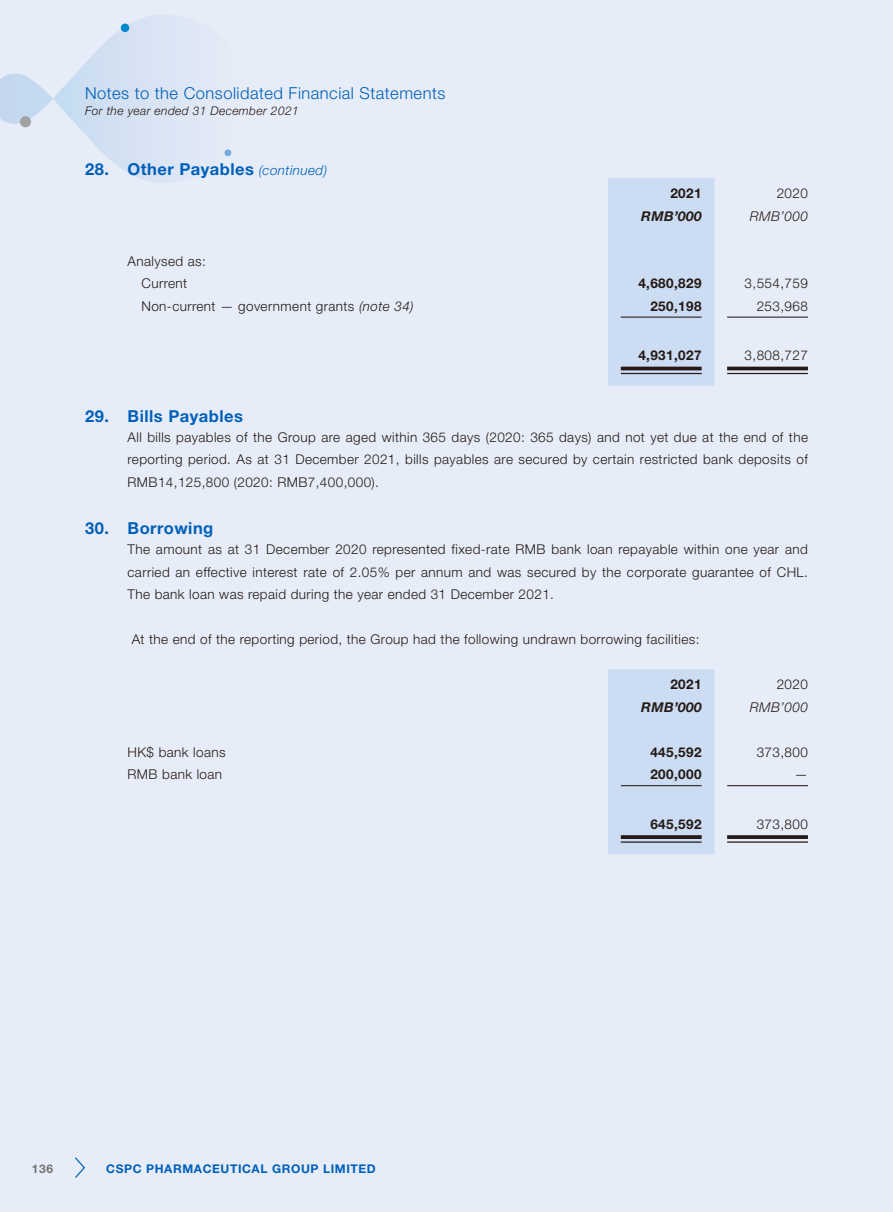
<style>
.page{position:relative;width:893px;height:1212px;background:#fff}
.page>*{position:absolute;margin:0;border:0;box-sizing:border-box;transform-origin:0 0}
.t1{font:700 16.5px "Helvetica Neue LT Std";letter-spacing:.03em;color:#005fb9}
.t2{font:300 16.5px "Helvetica Neue LT Std";letter-spacing:.03em;color:#005fb9}
.t3{font:300 13.5px/22.5px "Helvetica Neue LT Std";letter-spacing:.03em;color:#231916;text-align:justify}
.t4{font:700 13.5px "Helvetica Neue LT Std";letter-spacing:.03em;color:#231916}
.t5{font:italic 700 13.5px "Helvetica Neue LT Std";letter-spacing:.03em;color:#231916}
.t6{font:italic 300 13.5px "Helvetica Neue LT Std";letter-spacing:.03em;color:#231916}
.t7{font:700 12px "Helvetica Neue LT Std";letter-spacing:.05em;color:#005fb9}
.t8{font:italic 300 12px "Helvetica Neue LT Std";letter-spacing:.03em;color:#231916}
.t9{font:700 12px "Helvetica Neue LT Std";color:#727272}
.s1{font-weight:300;font-style:italic;font-size:13.5px}
.s2{font-style:italic}
</style>
<div class="page">
<div style="left:0;top:0;width:892px;height:1212px;background:#e7edf8"></div>
<svg style="left:0;top:15px;width:232px;height:168px"></svg>
<div style="left:121px;top:24px;width:8px;height:8px;background:#038ace;border-radius:50%"></div>
<div style="left:225px;top:149px;width:6px;height:7px;background:#74aadd;border-radius:50%"></div>
<div style="left:20px;top:116px;width:11px;height:11px;background:#a0a0a1;border-radius:50%"></div>
<svg style="left:75px;top:1157px;width:10px;height:21px"></svg>
<div style="left:608px;top:178px;width:106px;height:208px;background:#ccdcf2"></div>
<hr style="left:621px;top:317px;width:81px;height:1px;background:#231916">
<hr style="left:727px;top:317px;width:81px;height:1px;background:#231916">
<hr style="left:621px;top:367px;width:81px;height:3px;background:#231916">
<hr style="left:621px;top:373px;width:81px;height:1px;background:#231916">
<hr style="left:727px;top:367px;width:81px;height:3px;background:#231916">
<hr style="left:727px;top:373px;width:81px;height:1px;background:#231916">
<div style="left:608px;top:669px;width:106px;height:185px;background:#ccdcf2"></div>
<hr style="left:621px;top:785px;width:81px;height:1px;background:#231916">
<hr style="left:727px;top:785px;width:81px;height:1px;background:#231916">
<svg style="left:621px;top:835px;width:81px;height:4px"></svg>
<hr style="left:621px;top:841px;width:81px;height:2px;background:#231916">
<svg style="left:727px;top:835px;width:81px;height:4px"></svg>
<hr style="left:727px;top:841px;width:81px;height:2px;background:#231916">
<p class="t2" style="left:85px;top:83px;width:362px">Notes to the Consolidated Financial Statements</p>
<p class="t8" style="left:85px;top:103px;width:215px">For the year ended 31 December 2021</p>
<p class="t1" style="left:85px;top:159px;width:244px">28. Other Payables <span class="s1">(continued)</span></p>
<p class="t3" style="left:128px;top:249px;width:80px;text-align:center">Analysed as:<br>Current</p>
<p class="t4" style="left:670px;top:185px;width:33px">2021</p>
<p class="t3" style="left:777px;top:182px;width:33px">2020</p>
<p class="t5" style="left:641px;top:208px;width:62px">RMB’000</p>
<p class="t6" style="left:750px;top:208px;width:59px">RMB’000</p>
<p class="t4" style="left:638px;top:275px;width:65px">4,680,829</p>
<p class="t3" style="left:745px;top:272px;width:65px">3,554,759</p>
<p class="t3" style="left:141px;top:294px;width:274px">Non-current — government grants <span class="s2">(note 34)</span></p>
<p class="t4" style="left:650px;top:298px;width:53px">250,198</p>
<p class="t3" style="left:757px;top:294px;width:53px">253,968</p>
<p class="t4" style="left:638px;top:347px;width:65px">4,931,027</p>
<p class="t3" style="left:745px;top:344px;width:65px">3,808,727</p>
<p class="t1" style="left:85px;top:406px;width:159px">29. Bills Payables</p>
<p class="t3" style="left:128px;top:425px;width:682px">All bills payables of the Group are aged within 365 days (2020: 365 days) and not yet due at the end of the reporting period. As at 31 December 2021, bills payables are secured by certain restricted bank deposits of RMB14,125,800 (2020: RMB7,400,000).</p>
<p class="t1" style="left:85px;top:518px;width:130px">30. Borrowing</p>
<p class="t3" style="left:128px;top:538px;width:682px">The amount as at 31 December 2020 represented fixed-rate RMB bank loan repayable within one year and carried an effective interest rate of 2.05% per annum and was secured by the corporate guarantee of CHL.<br>The bank loan was repaid during the year ended 31 December 2021.</p>
<p class="t3" style="left:132px;top:628px;width:569px">At the end of the reporting period, the Group had the following undrawn borrowing facilities:</p>
<p class="t4" style="left:670px;top:676px;width:33px">2021</p>
<p class="t3" style="left:777px;top:673px;width:33px">2020</p>
<p class="t5" style="left:641px;top:699px;width:62px">RMB’000</p>
<p class="t6" style="left:750px;top:699px;width:59px">RMB’000</p>
<p class="t3" style="left:128px;top:740px;width:100px">HK$ bank loans</p>
<p class="t4" style="left:650px;top:744px;width:53px">445,592</p>
<p class="t3" style="left:757px;top:740px;width:53px">373,800</p>
<p class="t3" style="left:128px;top:763px;width:96px">RMB bank loan</p>
<p class="t4" style="left:650px;top:766px;width:53px">200,000</p>
<p class="t3" style="left:794px;top:763px;width:15px">—</p>
<p class="t4" style="left:650px;top:816px;width:53px">645,592</p>
<p class="t3" style="left:757px;top:812px;width:53px">373,800</p>
<p class="t9" style="left:32px;top:1162px;width:23px">136</p>
<p class="t7" style="left:106px;top:1162px;width:271px">CSPC PHARMACEUTICAL GROUP LIMITED</p>
</div>
